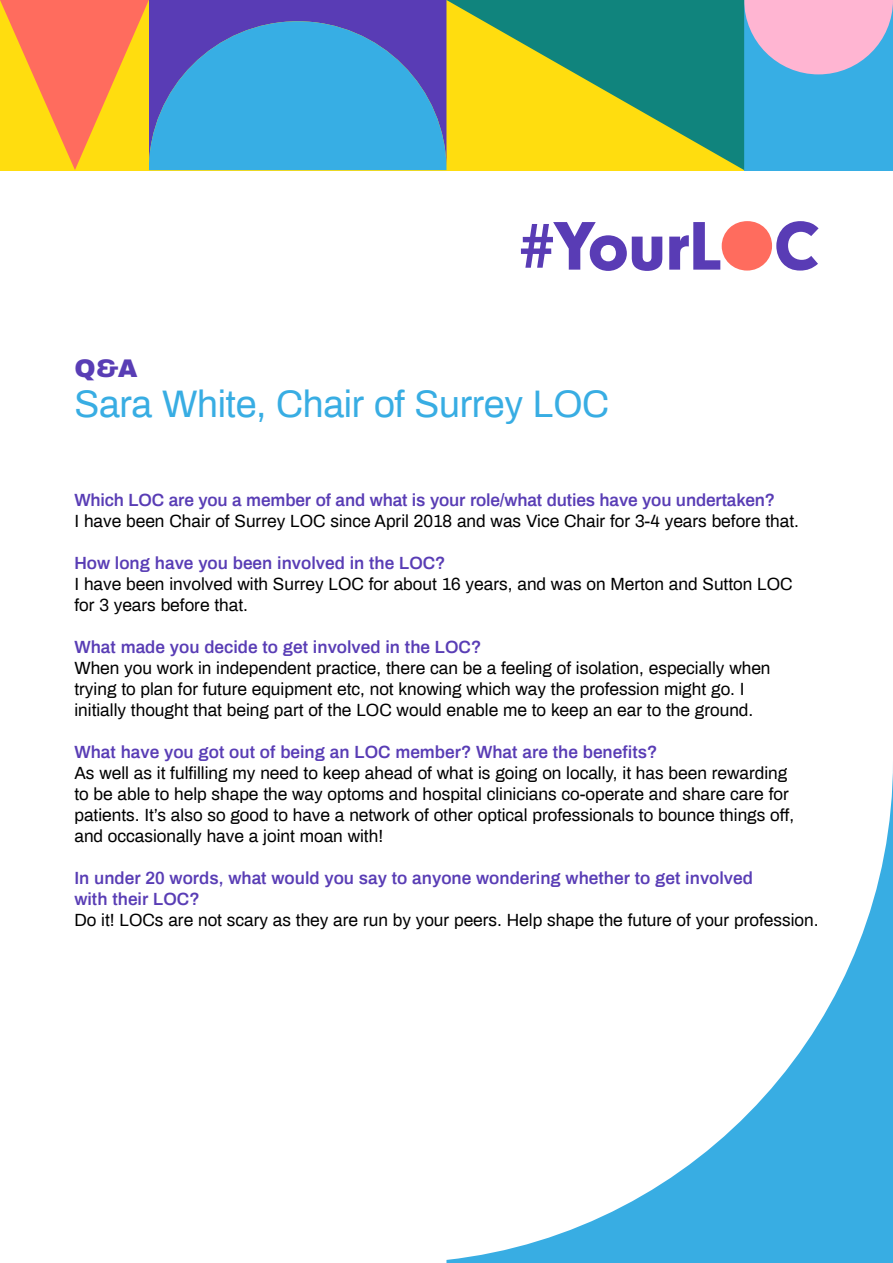
<style>
.page{position:relative;width:893px;height:1263px;background:#fff}
.page>*{position:absolute;margin:0;border:0;box-sizing:border-box;transform-origin:0 0}
.t1{font:37.5px "Archivo";letter-spacing:-.01em;color:#38ade3}
.t2{font:900 25.5px "Archivo";color:#593db5}
.t3{font:17.25px/21px "Archivo";color:#000}
.t4{font:600 17.25px/21px "Archivo";color:#593db5}
</style>
<div class="page">
<div style="left:744px;top:0;width:149px;height:170px;background:#37aee4"></div>
<svg style="left:744px;top:0;width:149px;height:74px"></svg>
<svg style="left:0;top:0;width:446px;height:170px;background:#81939f"></svg>
<svg style="left:446px;top:0;width:298px;height:170px;background:#87b046"></svg>
<svg style="left:521px;top:222px;width:141px;height:49px"></svg>
<svg style="left:669px;top:221px;width:150px;height:50px"></svg>
<svg style="left:446px;top:767px;width:447px;height:496px"></svg>
<h2 class="t2" style="left:74px;top:352px;width:65px">Q&amp;A</h2>
<h1 class="t1" style="left:74px;top:378px;width:536px">Sara White, Chair of Surrey LOC</h1>
<p class="t4" style="left:74px;top:489px;width:702px">Which LOC are you a member of and what is your role/what duties have you undertaken?</p>
<p class="t3" style="left:74px;top:510px;width:726px">I have been Chair of Surrey LOC since April 2018 and was Vice Chair for 3-4 years before that.</p>
<p class="t4" style="left:74px;top:552px;width:373px">How long have you been involved in the LOC?</p>
<p class="t3" style="left:74px;top:572px;width:720px">I have been involved with Surrey LOC for about 16 years, and was on Merton and Sutton LOC for 3 years before that.</p>
<p class="t4" style="left:74px;top:636px;width:408px">What made you decide to get involved in the LOC?</p>
<p class="t3" style="left:74px;top:656px;width:698px">When you work in independent practice, there can be a feeling of isolation, especially when trying to plan for future equipment etc, not knowing which way the profession might go. I initially thought that being part of the LOC would enable me to keep an ear to the ground.</p>
<p class="t4" style="left:74px;top:741px;width:584px">What have you got out of being an LOC member? What are the benefits?</p>
<p class="t3" style="left:74px;top:761px;width:721px">As well as it fulfilling my need to keep ahead of what is going on locally, it has been rewarding to be able to help shape the way optoms and hospital clinicians co-operate and share care for patients. It’s also so good to have a network of other optical professionals to bounce things off, and occasionally have a joint moan with!</p>
<p class="t4" style="left:74px;top:867px;width:680px">In under 20 words, what would you say to anyone wondering whether to get involved with their LOC?</p>
<p class="t3" style="left:74px;top:908px;width:746px">Do it! LOCs are not scary as they are run by your peers. Help shape the future of your profession.</p>
</div>
